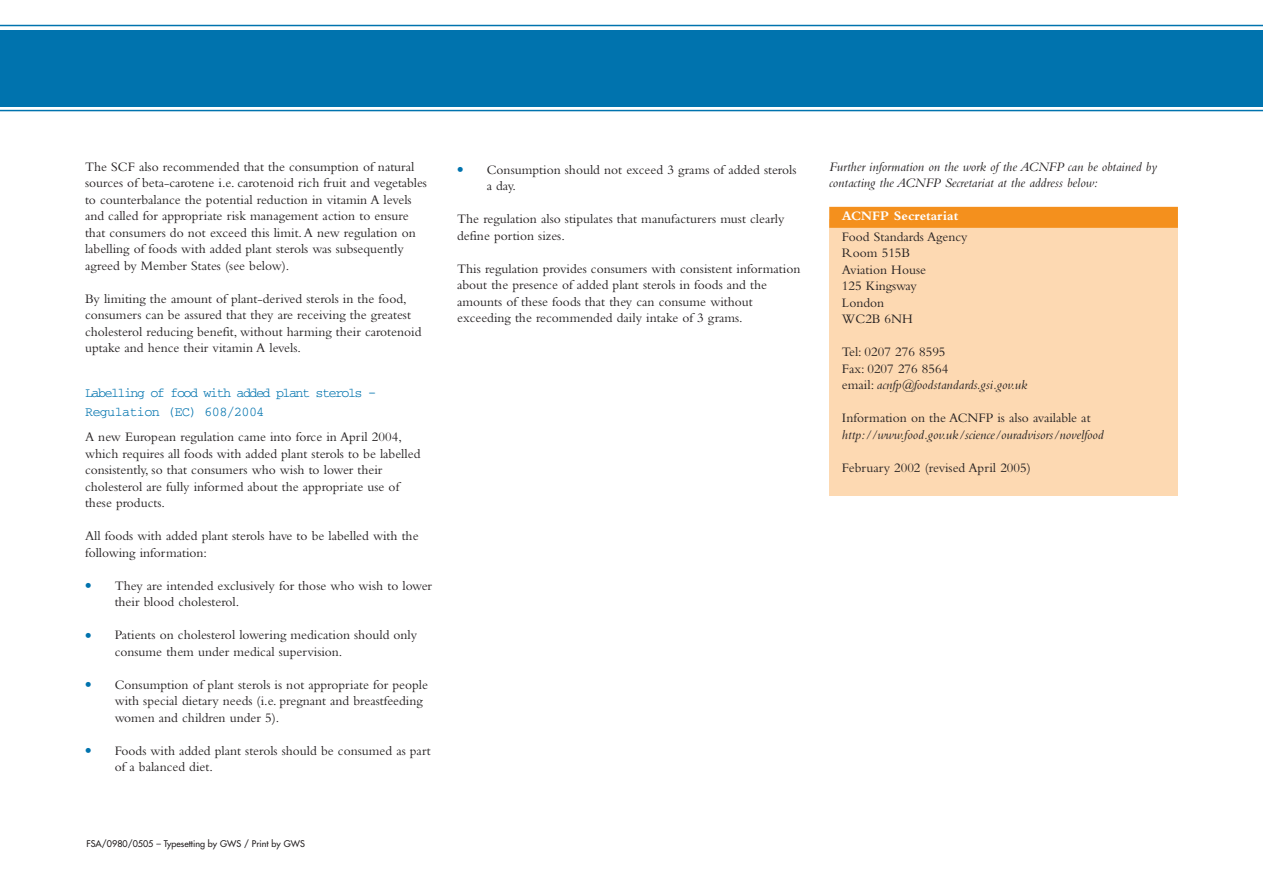
<style>
.page{position:relative;width:1263px;height:893px;background:#fff}
.page>*{position:absolute;margin:0;border:0;box-sizing:border-box;transform-origin:0 0}
.t1{font:13.5px/16.5px "Bembo";color:#231f20}
.t2{font:italic 13.5px/16.5px "Bembo";color:#231f20}
.t3{font:13.5px/19.5px "Courier";letter-spacing:-.12em;color:#0073ae}
.t4{font:700 13.5px "Bembo";color:#fff}
.t5{font:9px "Futura";color:#231f20}
.s1{font-weight:700;font-size:18px;color:#0073ae}
.s2{font-style:italic}
</style>
<div class="page">
<div style="left:829px;top:219px;width:349px;height:276px;background:#fdd9b2"></div>
<hr style="left:0;top:25px;width:1263px;height:1px;background:#0073ae">
<hr style="left:0;top:110px;width:1263px;height:1px;background:#0073ae">
<div style="left:0;top:30px;width:1263px;height:76px;background:#0073ae"></div>
<div style="left:829px;top:207px;width:349px;height:21px;background:#f4901d"></div>
<p class="t1" style="left:85px;top:160px;width:343px">The SCF also recommended that the consumption of natural sources of beta-carotene i.e. carotenoid rich fruit and vegetables to counterbalance the potential reduction in vitamin A levels and called for appropriate risk management action to ensure that consumers do not exceed this limit.A new regulation on labelling of foods with added plant sterols was subsequently agreed by Member States (see below).</p>
<p class="t1" style="left:85px;top:292px;width:338px">By limiting the amount of plant-derived sterols in the food, consumers can be assured that they are receiving the greatest cholesterol reducing benefit, without harming their carotenoid uptake and hence their vitamin A levels.</p>
<p class="t3" style="left:85px;top:384px;width:293px">Labelling of food with added plant sterols –<br>Regulation (EC) 608/2004</p>
<p class="t1" style="left:85px;top:430px;width:337px">A new European regulation came into force in April 2004, which requires all foods with added plant sterols to be labelled consistently, so that consumers who wish to lower their cholesterol are fully informed about the appropriate use of these products.</p>
<p class="t1" style="left:85px;top:529px;width:335px">All foods with added plant sterols have to be labelled with the following information:</p>
<p class="t1" style="left:115px;top:579px;width:319px;text-indent:-30px"><span class="s1">•</span> They are intended exclusively for those who wish to lower their blood cholesterol.</p>
<p class="t1" style="left:115px;top:628px;width:304px;text-indent:-30px"><span class="s1">•</span> Patients on cholesterol lowering medication should only consume them under medical supervision.</p>
<p class="t1" style="left:115px;top:678px;width:315px;text-indent:-30px"><span class="s1">•</span> Consumption of plant sterols is not appropriate for people with special dietary needs (i.e. pregnant and breastfeeding women and children under 5).</p>
<p class="t1" style="left:115px;top:744px;width:318px;text-indent:-30px"><span class="s1">•</span> Foods with added plant sterols should be consumed as part of a balanced diet.</p>
<p class="t1" style="left:487px;top:163px;width:311px;text-indent:-30px"><span class="s1">•</span> Consumption should not exceed 3 grams of added sterols a day.</p>
<p class="t1" style="left:457px;top:212px;width:329px">The regulation also stipulates that manufacturers must clearly define portion sizes.</p>
<p class="t1" style="left:457px;top:262px;width:345px">This regulation provides consumers with consistent information about the presence of added plant sterols in foods and the amounts of these foods that they can consume without exceeding the recommended daily intake of 3 grams.</p>
<p class="t5" style="left:87px;top:839px;width:220px">FSA/0980/0505 – Typesetting by GWS / Print by GWS</p>
<p class="t2" style="left:829px;top:159px;width:329px">Further information on the work of the ACNFP can be obtained by contacting the ACNFP Secretariat at the address below:</p>
<p class="t4" style="left:842px;top:211px;width:118px">ACNFP Secretariat</p>
<p class="t1" style="left:842px;top:230px;width:127px">Food Standards Agency<br>Room 515B<br>Aviation House<br>125 Kingsway<br>London<br>WC2B 6NH</p>
<p class="t1" style="left:842px;top:345px;width:187px">Tel: 0207 276 8595<br>Fax: 0207 276 8564<br>email: <span class="s2">acnfp@foodstandards.gsi.gov.uk</span></p>
<p class="t1" style="left:842px;top:411px;width:250px">Information on the ACNFP is also available at</p>
<p class="t2" style="left:842px;top:428px;width:263px">http://www.food.gov.uk/science/ouradvisors/novelfood</p>
<p class="t1" style="left:842px;top:461px;width:190px">February 2002 (revised April 2005)</p>
</div>
